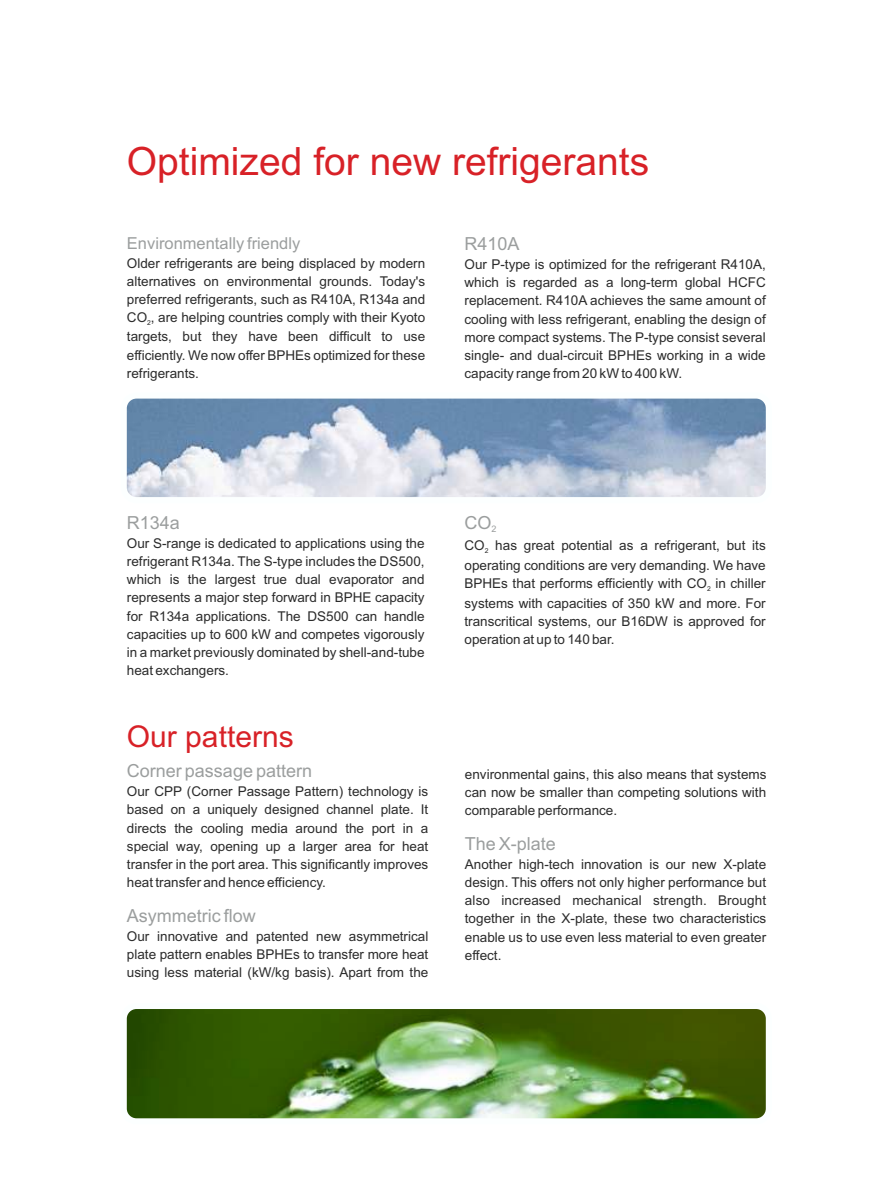
<style>
.page{position:relative;width:893px;height:1191px;background:#fff}
.page>*{position:absolute;margin:0;border:0;box-sizing:border-box;transform-origin:0 0}
.t1{font:39px "Arial";color:#d82127}
.t2{font:30px "Arial";color:#d82127}
.t3{font:18px "Arial";color:#9b9e9e}
.t4{font:16.5px "Arial";color:#9b9e9e}
.t5{font:13.5px/18.1px "Arial";color:#2b2b2b;text-align:justify}
.t6{font:6.75px "Arial";color:#2b2b2b}
</style>
<div class="page">
<img style="left:128px;top:1010px;width:637px;height:107px">
<img style="left:128px;top:399px;width:637px;height:97px">
<div style="left:121px;top:392px;width:651px;height:111px;border:6px solid #fcffff;border-radius:13px"></div>
<div style="left:121px;top:1003px;width:651px;height:121px;border:6px solid #fcffff;border-radius:13px"></div>
<h1 class="t1" style="left:127px;top:146px;width:524px">Optimized for new refrigerants</h1>
<p class="t4" style="left:127px;top:237px;width:175px">Environmentally friendly</p>
<p class="t5" style="left:127px;top:255px;width:300px">Older refrigerants are being displaced by modern alternatives on environmental grounds. Today's preferred refrigerants, such as R410A, R134a and CO , are helping countries comply with their Kyoto</p>
<p class="t6" style="left:147px;top:319px;width:5px">2</p>
<p class="t5" style="left:127px;top:329px;width:300px">targets, but they have been difficult to use efficiently. We now offer BPHEs optimized for these refrigerants.</p>
<h3 class="t3" style="left:464px;top:237px;width:57px">R410A</h3>
<p class="t5" style="left:464px;top:257px;width:303px">Our P-type is optimized for the refrigerant R410A, which is regarded as a long-term global HCFC replacement. R410A achieves the same amount of cooling with less refrigerant, enabling the design of more compact systems. The P-type consist several single- and dual-circuit BPHEs working in a wide capacity range from 20 kW to 400 kW.</p>
<h3 class="t3" style="left:127px;top:516px;width:55px">R134a</h3>
<p class="t5" style="left:127px;top:535px;width:299px">Our S-range is dedicated to applications using the refrigerant R134a. The S-type includes the DS500, which is the largest true dual evaporator and represents a major step forward in BPHE capacity for R134a applications. The DS500 can handle capacities up to 600 kW and competes vigorously in a market previously dominated by shell-and-tube heat exchangers.</p>
<h2 class="t2" style="left:127px;top:725px;width:168px">Our patterns</h2>
<h3 class="t3" style="left:127px;top:764px;width:187px">Corner passage pattern</h3>
<p class="t5" style="left:127px;top:783px;width:303px">Our CPP (Corner Passage Pattern) technology is based on a uniquely designed channel plate. It directs the cooling media around the port in a special way, opening up a larger area for heat transfer in the port area. This significantly improves heat transfer and hence efficiency.</p>
<h3 class="t3" style="left:127px;top:908px;width:131px">Asymmetric flow</h3>
<p class="t5" style="left:127px;top:928px;width:303px">Our innovative and patented new asymmetrical plate pattern enables BPHEs to transfer more heat using less material (kW/kg basis). Apart from the</p>
<h3 class="t3" style="left:464px;top:516px;width:34px">CO<sub>2</sub></h3>
<p class="t5" style="left:464px;top:537px;width:303px">CO has great potential as a refrigerant, but its</p>
<p class="t6" style="left:485px;top:548px;width:5px">2</p>
<p class="t5" style="left:464px;top:557px;width:303px">operating conditions are very demanding. We have<br>BPHEs that performs efficiently with CO in chiller</p>
<p class="t6" style="left:707px;top:585px;width:5px">2</p>
<p class="t5" style="left:464px;top:595px;width:303px">systems with capacities of 350 kW and more. For transcritical systems, our B16DW is approved for operation at up to 140 bar.</p>
<p class="t5" style="left:465px;top:766px;width:303px">environmental gains, this also means that systems can now be smaller than competing solutions with comparable performance.</p>
<h3 class="t3" style="left:465px;top:836px;width:93px">The X-plate</h3>
<p class="t5" style="left:465px;top:856px;width:303px">Another high-tech innovation is our new X-plate design. This offers not only higher performance but also increased mechanical strength. Brought together in the X-plate, these two characteristics enable us to use even less material to even greater effect.</p>
</div>
